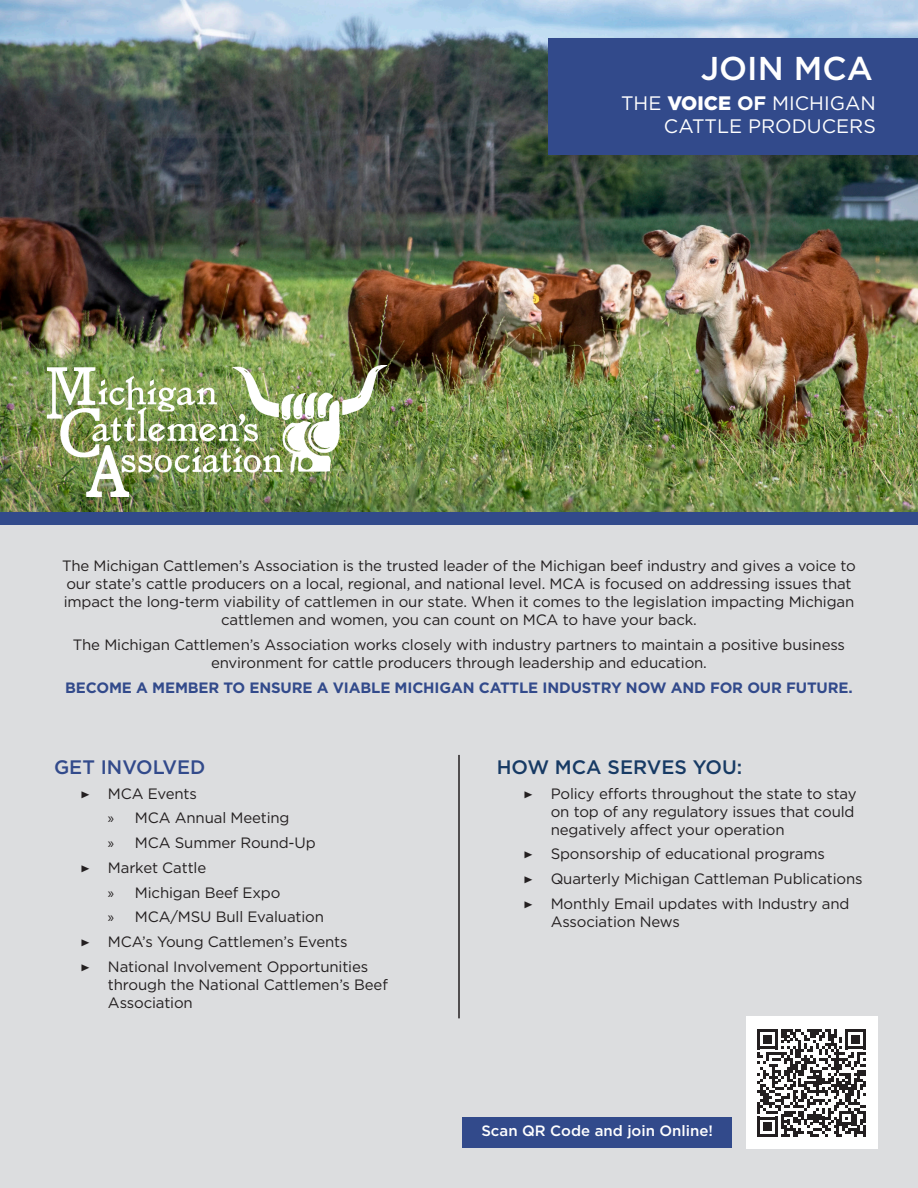
<style>
.page{position:relative;width:918px;height:1188px;background:#fff}
.page>*{position:absolute;margin:0;border:0;box-sizing:border-box;transform-origin:0 0}
.t1{font:500 33px "Gotham";color:#fff}
.t2{font:19.5px/23.4px "Gotham";color:#fff;text-align:right}
.t3{font:500 19.5px "Gotham";color:#173a64}
.t4{font:500 19.5px "Gotham";color:#324a8b}
.t5{font:15px/18px "Gotham";letter-spacing:-.01em;color:#231f20}
.t6{font:700 15px "Gotham";letter-spacing:-.01em;color:#324a8b}
.t7{font:500 15px "Gotham";color:#fff}
.s1{font-weight:900}
.s2{font-weight:700}
.s3{font-family:"Acumin Pro Cond"}
.s4{font-family:"Myriad Pro"}
</style>
<div class="page">
<div style="left:0;top:521px;width:918px;height:667px;background:#dcdddf"></div>
<div style="left:462px;top:1117px;width:270px;height:31px;background:#324a8b"></div>
<div style="left:746px;top:1017px;width:132px;height:132px;background:#fff"></div>
<svg style="left:757px;top:1029px;width:109px;height:108px"></svg>
<hr style="left:458px;top:755px;width:2px;height:263px;background:#231f20">
<img style="left:0;top:0;width:918px;height:513px">
<img style="left:48px;top:365px;width:339px;height:131px">
<div style="left:546px;top:36px;width:372px;height:131px;background:#231f20;opacity:.3"></div>
<div style="left:549px;top:38px;width:369px;height:117px;background:#324a8b"></div>
<div style="left:0;top:513px;width:918px;height:12px;background:#324a8b"></div>
<h1 class="t1" style="left:701px;top:47px;width:174px">JOIN MCA</h1>
<h2 class="t2" style="left:621px;top:91px;width:256px">THE <span class="s1">VOICE</span> <span class="s2">OF</span> MICHIGAN<br>CATTLE PRODUCERS</h2>
<p class="t5" style="left:62px;top:556px;width:795px;text-align:center">The Michigan Cattlemen’s Association is the trusted leader of the Michigan beef industry and gives a voice to our state’s cattle producers on a local, regional, and national level. MCA is focused on addressing issues that impact the long-term viability of cattlemen in our state. When it comes to the legislation impacting Michigan cattlemen and women, you can count on MCA to have your back.</p>
<p class="t5" style="left:73px;top:635px;width:774px;text-align:center">The Michigan Cattlemen’s Association works closely with industry partners to maintain a positive business environment for cattle producers through leadership and education.</p>
<p class="t6" style="left:65px;top:677px;width:789px">BECOME A MEMBER TO ENSURE A VIABLE MICHIGAN CATTLE INDUSTRY NOW AND FOR OUR FUTURE.</p>
<h2 class="t4" style="left:54px;top:754px;width:153px">GET INVOLVED</h2>
<p class="t5" style="left:81px;top:784px;width:117px"><span class="s3">▶</span> MCA Events</p>
<p class="t5" style="left:108px;top:809px;width:183px"><span class="s4">»</span> MCA Annual Meeting</p>
<p class="t5" style="left:108px;top:833px;width:209px"><span class="s4">»</span> MCA Summer Round-Up</p>
<p class="t5" style="left:81px;top:858px;width:127px"><span class="s3">▶</span> Market Cattle</p>
<p class="t5" style="left:108px;top:883px;width:174px"><span class="s4">»</span> Michigan Beef Expo</p>
<p class="t5" style="left:108px;top:908px;width:217px"><span class="s4">»</span> MCA/MSU Bull Evaluation</p>
<p class="t5" style="left:81px;top:932px;width:268px"><span class="s3">▶</span> MCA’s Young Cattlemen’s Events</p>
<p class="t5" style="left:81px;top:957px;width:289px"><span class="s3">▶</span> National Involvement Opportunities</p>
<p class="t5" style="left:108px;top:975px;width:281px">through the National Cattlemen’s Beef<br>Association</p>
<h2 class="t3" style="left:497px;top:754px;width:247px">HOW MCA SERVES YOU:</h2>
<p class="t5" style="left:551px;top:784px;width:307px;text-indent:-27px"><span class="s3">▶</span> Policy efforts throughout the state to stay on top of any regulatory issues that could negatively affect your operation</p>
<p class="t5" style="left:524px;top:841px;width:341px;line-height:24.8px"><span class="s3">▶</span> Sponsorship of educational programs<br><span class="s3">▶</span> Quarterly Michigan Cattleman Publications <span class="s3">▶</span> Monthly Email updates with Industry and</p>
<p class="t5" style="left:551px;top:912px;width:131px">Association News</p>
<p class="t7" style="left:481px;top:1121px;width:233px">Scan QR Code and join Online!</p>
</div>
